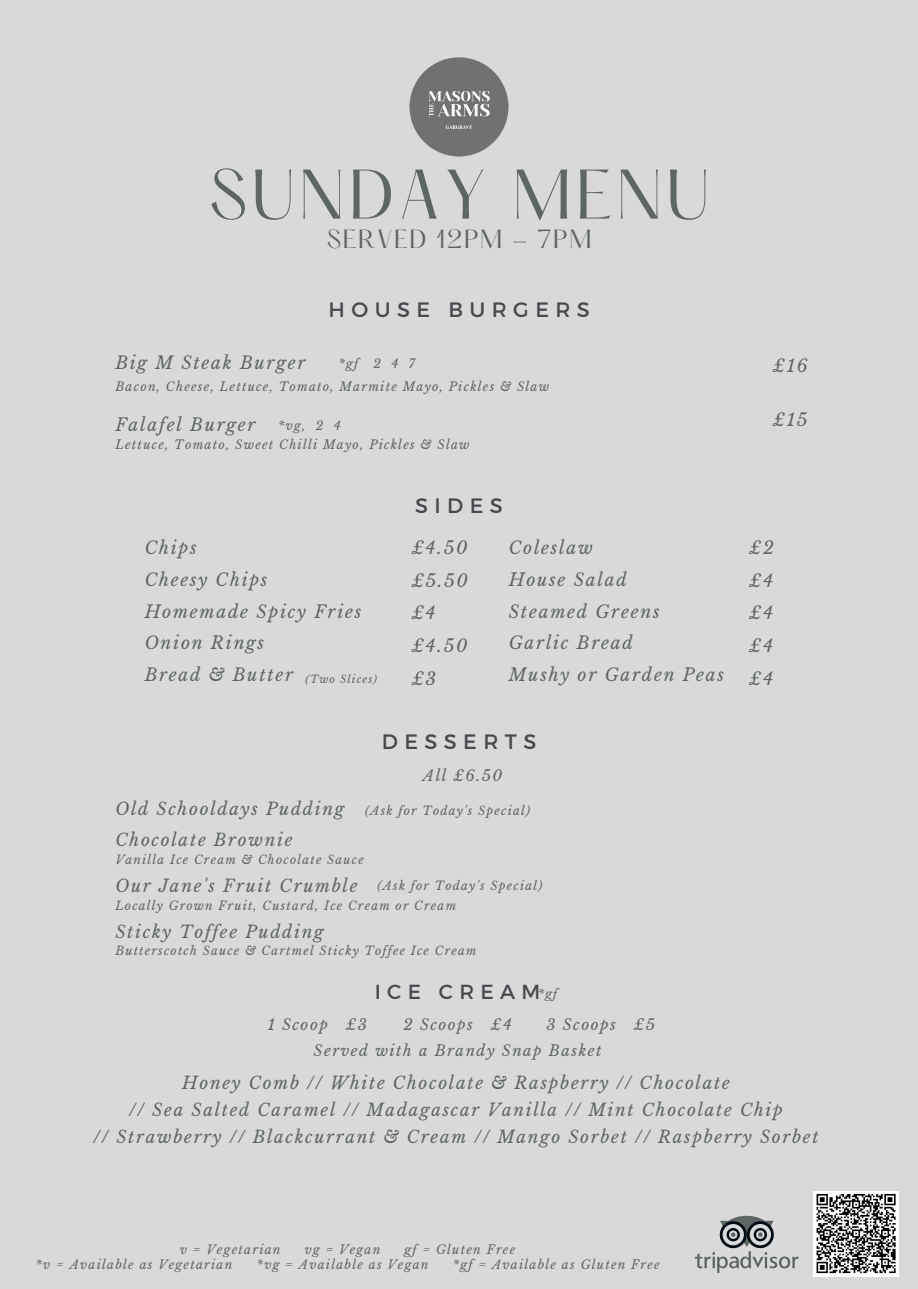
<style>
.page{position:relative;width:918px;height:1289px;background:#fff}
.page>*{position:absolute;margin:0;border:0;box-sizing:border-box;transform-origin:0 0}
.t1{font:61.2px "Hatton";letter-spacing:.07em;color:#5e6663}
.t2{font:22.95px "Hatton";letter-spacing:.07em;color:#5e6663}
.t3{font:20.85px "Montserrat";letter-spacing:.31em;color:#464a4e}
.t4{font:20.4px "Montserrat";letter-spacing:.31em;color:#464a4e}
.t5{font:italic 17.4px/31.7px "Libre Baskerville";letter-spacing:.1em;color:#5e6663}
.t6{font:italic 17.1px/27px "Libre Baskerville";letter-spacing:.1em;color:#5e6663}
.t7{font:italic 15px "Libre Baskerville";letter-spacing:.1em;color:#5e6663}
.t8{font:italic 12.3px "Libre Baskerville";letter-spacing:.1em;color:#5e6663}
.t9{font:italic 12px "Libre Baskerville";letter-spacing:.1em;color:#5e6663}
.t10{font:italic 10.65px "Libre Baskerville";letter-spacing:.1em;color:#5e6663}
</style>
<div class="page">
<div style="left:0;top:0;width:918px;height:1288px;background:#d9d9d9"></div>
<img style="left:410px;top:58px;width:99px;height:99px">
<div style="left:813px;top:1190px;width:86px;height:85px;background:#fff"></div>
<svg style="left:816px;top:1194px;width:80px;height:79px"></svg>
<svg style="left:695px;top:1215px;width:104px;height:57px"></svg>
<h1 class="t1" style="left:209px;top:166px;width:502px">SUNDAY MENU</h1>
<h2 class="t2" style="left:327px;top:228px;width:266px">SERVED 12PM - 7PM</h2>
<h6 class="t3" style="left:328px;top:295px;width:263px">HOUSE BURGERS</h6>
<h6 class="t5" style="left:115px;top:346px;width:192px">Big M Steak Burger</h6>
<h6 class="t8" style="left:115px;top:379px;width:435px">Bacon, Cheese, Lettuce, Tomato, Marmite Mayo, Pickles &amp; Slaw</h6>
<h6 class="t5" style="left:115px;top:409px;width:142px">Falafel Burger</h6>
<h6 class="t8" style="left:115px;top:437px;width:356px">Lettuce, Tomato, Sweet Chilli Mayo, Pickles &amp; Slaw</h6>
<h4 class="t8" style="left:339px;top:356px;width:78px">*gf 247</h4>
<h2 class="t8" style="left:278px;top:418px;width:64px">*vg, 2 4</h2>
<h4 class="t3" style="left:415px;top:492px;width:89px">SIDES</h4>
<h6 class="t5" style="left:773px;top:349px;width:36px">£16</h6>
<h4 class="t5" style="left:773px;top:404px;width:36px">£15</h4>
<p class="t5" style="left:145px;top:532px;width:218px">Chips<br>Cheesy Chips<br>Homemade Spicy Fries<br>Onion Rings<br>Bread &amp; Butter</p>
<h4 class="t5" style="left:749px;top:531px;width:26px;line-height:32.7px;text-align:justify">£2 £4 £4 £4 £4</h4>
<h4 class="t5" style="left:509px;top:532px;width:217px">Coleslaw<br>House Salad<br>Steamed Greens<br>Garlic Bread<br>Mushy or Garden Peas</h4>
<h4 class="t5" style="left:412px;top:531px;width:57px;line-height:32.7px">£4.50 £5.50 £4 £4.50</h4>
<h2 class="t10" style="left:305px;top:672px;width:73px">(Two Slices)</h2>
<h4 class="t5" style="left:412px;top:662px;width:26px">£3</h4>
<h3 class="t3" style="left:382px;top:728px;width:156px">DESSERTS</h3>
<h6 class="t7" style="left:423px;top:766px;width:81px">All £6.50</h6>
<h6 class="t9" style="left:365px;top:803px;width:166px">(Ask for Today's Special)</h6>
<h5 class="t6" style="left:115px;top:793px;width:230px;line-height:31px">Old Schooldays Pudding<br>Chocolate Brownie</h5>
<h5 class="t9" style="left:115px;top:852px;width:250px">Vanilla Ice Cream &amp; Chocolate Sauce</h5>
<h6 class="t6" style="left:115px;top:872px;width:244px">Our Jane's Fruit Crumble</h6>
<h6 class="t9" style="left:115px;top:898px;width:342px">Locally Grown Fruit, Custard, Ice Cream or Cream</h6>
<h6 class="t6" style="left:115px;top:917px;width:210px">Sticky Toffee Pudding</h6>
<h6 class="t9" style="left:115px;top:943px;width:363px">Butterscotch Sauce &amp; Cartmel Sticky Toffee Ice Cream</h6>
<h6 class="t9" style="left:378px;top:878px;width:166px">(Ask for Today's Special)</h6>
<h6 class="t4" style="left:375px;top:978px;width:167px">ICE CREAM</h6>
<h4 class="t9" style="left:538px;top:986px;width:21px">*gf</h4>
<h5 class="t7" style="left:268px;top:1014px;width:101px">1 Scoop £3</h5>
<h5 class="t7" style="left:404px;top:1014px;width:110px">2 Scoops £4</h5>
<h5 class="t7" style="left:546px;top:1014px;width:110px">3 Scoops £5</h5>
<h5 class="t7" style="left:314px;top:1040px;width:290px">Served with a Brandy Snap Basket</h5>
<h6 class="t6" style="left:93px;top:1069px;width:727px;text-align:center">Honey Comb // White Chocolate &amp; Raspberry // Chocolate<br>// Sea Salted Caramel // Madagascar Vanilla // Mint Chocolate Chip<br>// Strawberry // Blackcurrant &amp; Cream // Mango Sorbet // Raspberry Sorbet</h6>
<h2 class="t8" style="left:180px;top:1241px;width:102px">v = Vegetarian</h2>
<h2 class="t8" style="left:305px;top:1241px;width:77px">vg = Vegan</h2>
<h2 class="t8" style="left:405px;top:1241px;width:112px">gf = Gluten Free</h2>
<h2 class="t8" style="left:35px;top:1256px;width:199px">*v = Available as Vegetarian</h2>
<h2 class="t8" style="left:257px;top:1256px;width:173px">*vg = Available as Vegan</h2>
<h2 class="t8" style="left:453px;top:1256px;width:209px">*gf = Available as Gluten Free</h2>
</div>
